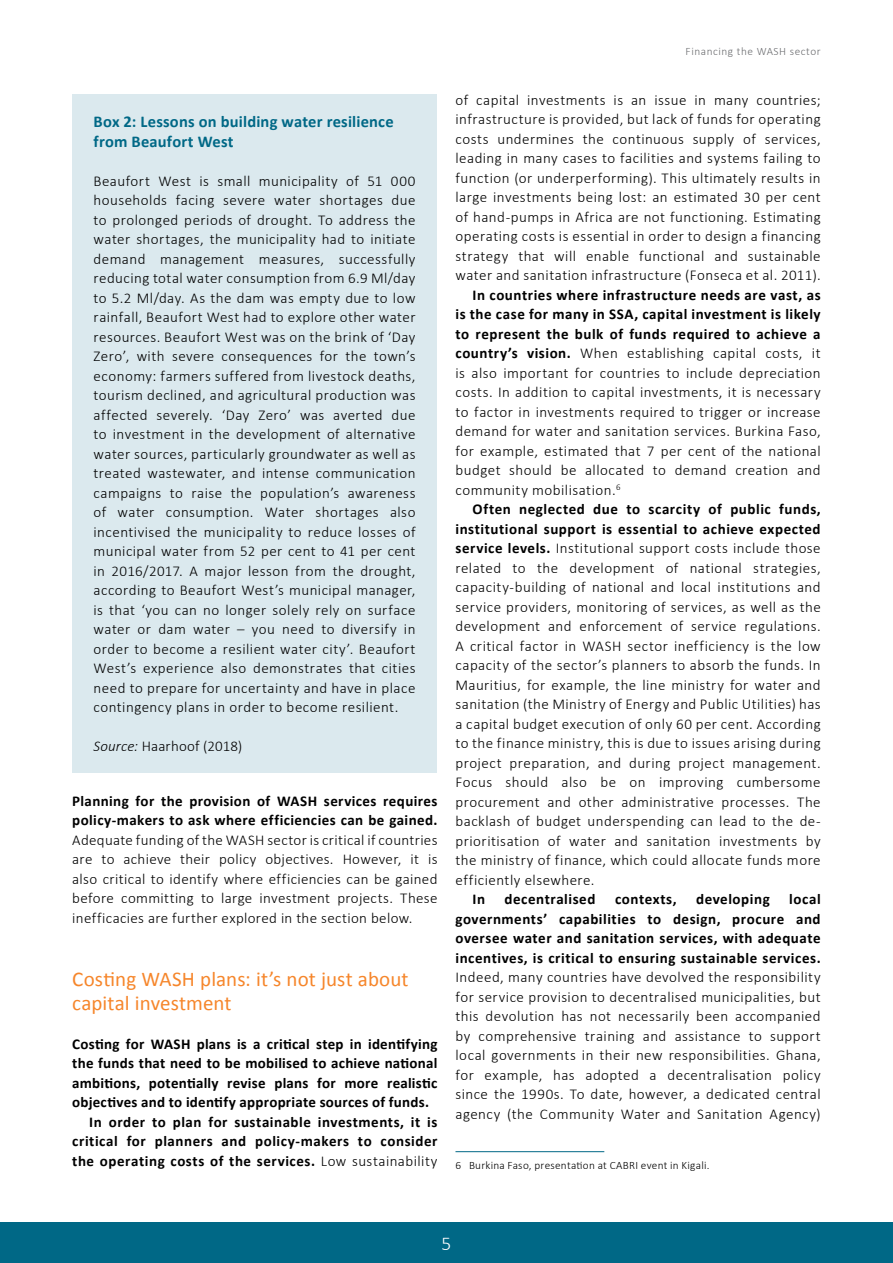
<style>
.page{position:relative;width:893px;height:1263px;background:#fff}
.page>*{position:absolute;margin:0;border:0;box-sizing:border-box;transform-origin:0 0}
.t1{font:21px/24px "Calibri";letter-spacing:.005em;color:#f6862b}
.t2{font:300 19.5px "Calibri";color:#fff}
.t3{font:700 16.5px/19.5px "Calibri";letter-spacing:.015em;color:#006886}
.t4{font:300 15px/19.5px "Calibri";letter-spacing:.03em;color:#000;text-align:justify}
.t5{font:700 15px/19.5px "Calibri";letter-spacing:.03em;color:#000}
.t6{font:300 15px "Calibri";letter-spacing:.01em;color:#000}
.t7{font:300 11.25px "Calibri";letter-spacing:.02em;color:#000}
.t8{font:300 11.25px "Calibri";letter-spacing:.05em;color:#6d6e71}
.s1{font-style:italic}
.s2{font-weight:300}
.s3{font-weight:700}
</style>
<div class="page">
<div style="left:0;top:1222px;width:893px;height:41px;background:#006886"></div>
<div style="left:72px;top:94px;width:365px;height:678px;background:#dbe9ee"></div>
<hr style="left:455px;top:1151px;width:149px;height:1px;background:#006886">
<p class="t3" style="left:94px;top:112px;width:302px">Box 2: Lessons on building water resilience from Beaufort West</p>
<p class="t4" style="left:94px;top:170px;width:323px">Beaufort West is small municipality of 51 000 households facing severe water shortages due to prolonged periods of drought. To address the water shortages, the municipality had to initiate demand management measures, successfully reducing total water consumption from 6.9 Ml/day to 5.2 Ml/day. As the dam was empty due to low rainfall, Beaufort West had to explore other water resources. Beaufort West was on the brink of ‘Day Zero’, with severe consequences for the town’s economy: farmers suffered from livestock deaths, tourism declined, and agricultural production was affected severely. ‘Day Zero’ was averted due to investment in the development of alternative water sources, particularly groundwater as well as treated wastewater, and intense communication campaigns to raise the population’s awareness of water consumption. Water shortages also incentivised the municipality to reduce losses of municipal water from 52 per cent to 41 per cent in 2016/2017. A major lesson from the drought, according to Beaufort West’s municipal manager, is that ‘you can no longer solely rely on surface water or dam water – you need to diversify in order to become a resilient water city’. Beaufort West’s experience also demonstrates that cities need to prepare for uncertainty and have in place contingency plans in order to become resilient.</p>
<p class="t6" style="left:94px;top:737px;width:150px"><span class="s1">Source:</span> Haarhoof (2018)</p>
<p class="t5" style="left:72px;top:791px;width:367px">Planning for the provision of WASH services requires policy-makers to ask where efficiencies can be gained.</p>
<p class="t4" style="left:72px;top:829px;width:367px">Adequate funding of the WASH sector is critical if countries are to achieve their policy objectives. However, it is also critical to identify where efficiencies can be gained before committing to large investment projects. These inefficacies are further explored in the section below.</p>
<h1 class="t1" style="left:72px;top:967px;width:338px">Costing WASH plans: it’s not just about capital investment</h1>
<p class="t5" style="left:72px;top:1034px;width:367px">Costing for WASH plans is a critical step in identifying</p>
<p class="t5" style="left:72px;top:1053px;width:367px">the funds that need to be mobilised to achieve national</p>
<p class="t5" style="left:72px;top:1073px;width:367px">ambitions, potentially revise plans for more realistic</p>
<p class="t5" style="left:72px;top:1092px;width:358px">objectives and to identify appropriate sources of funds.</p>
<p class="t5" style="left:89px;top:1112px;width:350px">In order to plan for sustainable investments, it is</p>
<p class="t5" style="left:72px;top:1131px;width:367px">critical for planners and policy-makers to consider</p>
<p class="t5" style="left:72px;top:1151px;width:367px">the operating costs of the services. <span class="s2">Low sustainability</span></p>
<p class="t8" style="left:686px;top:44px;width:137px">Financing the WASH sector</p>
<p class="t4" style="left:455px;top:89px;width:367px">of capital investments is an issue in many countries; infrastructure is provided, but lack of funds for operating costs undermines the continuous supply of services, leading in many cases to facilities and systems failing to function (or underperforming). This ultimately results in large investments being lost: an estimated 30 per cent of hand-pumps in Africa are not functioning. Estimating operating costs is essential in order to design a financing strategy that will enable functional and sustainable water and sanitation infrastructure (Fonseca et al. 2011).</p>
<p class="t4" style="left:455px;top:284px;width:367px;text-indent:17px"><span class="s3">In countries where infrastructure needs are vast, as is the case for many in SSA, capital investment is likely to represent the bulk of funds required to achieve a country’s vision.</span> When establishing capital costs, it is also important for countries to include depreciation costs. In addition to capital investments, it is necessary to factor in investments required to trigger or increase demand for water and sanitation services. Burkina Faso, for example, estimated that 7 per cent of the national budget should be allocated to demand creation and community mobilisation.<sup>6</sup></p>
<p class="t4" style="left:455px;top:499px;width:367px;text-indent:17px"><span class="s3">Often neglected due to scarcity of public funds, institutional support is essential to achieve expected service levels.</span> Institutional support costs include those related to the development of national strategies, capacity-building of national and local institutions and service providers, monitoring of services, as well as the development and enforcement of service regulations.<br>A critical factor in WASH sector inefficiency is the low capacity of the sector’s planners to absorb the funds. In Mauritius, for example, the line ministry for water and sanitation (the Ministry of Energy and Public Utilities) has a capital budget execution of only 60 per cent. According to the finance ministry, this is due to issues arising during project preparation, and during project management.<br>Focus should also be on improving cumbersome procurement and other administrative processes. The backlash of budget underspending can lead to the de&shy;prioritisation of water and sanitation investments by the ministry of finance, which could allocate funds more efficiently elsewhere.</p>
<p class="t5" style="left:472px;top:890px;width:14px">In</p>
<p class="t5" style="left:505px;top:890px;width:92px">decentralised</p>
<p class="t5" style="left:615px;top:890px;width:63px">contexts,</p>
<p class="t5" style="left:696px;top:890px;width:75px">developing</p>
<p class="t5" style="left:455px;top:890px;width:367px;text-align:justify;text-indent:334px">local governments’ capabilities to design, procure and oversee water and sanitation services, with adequate incentives, is critical to ensuring sustainable services.</p>
<p class="t4" style="left:455px;top:967px;width:367px">Indeed, many countries have devolved the responsibility for service provision to decentralised municipalities, but this devolution has not necessarily been accompanied by comprehensive training and assistance to support local governments in their new responsibilities. Ghana, for example, has adopted a decentralisation policy since the 1990s. To date, however, a dedicated central agency (the Community Water and Sanitation Agency)</p>
<p class="t7" style="left:455px;top:1159px;width:255px">6 Burkina Faso, presentation at CABRI event in Kigali.</p>
<h2 class="t2" style="left:442px;top:1231px;width:11px">5</h2>
</div>
